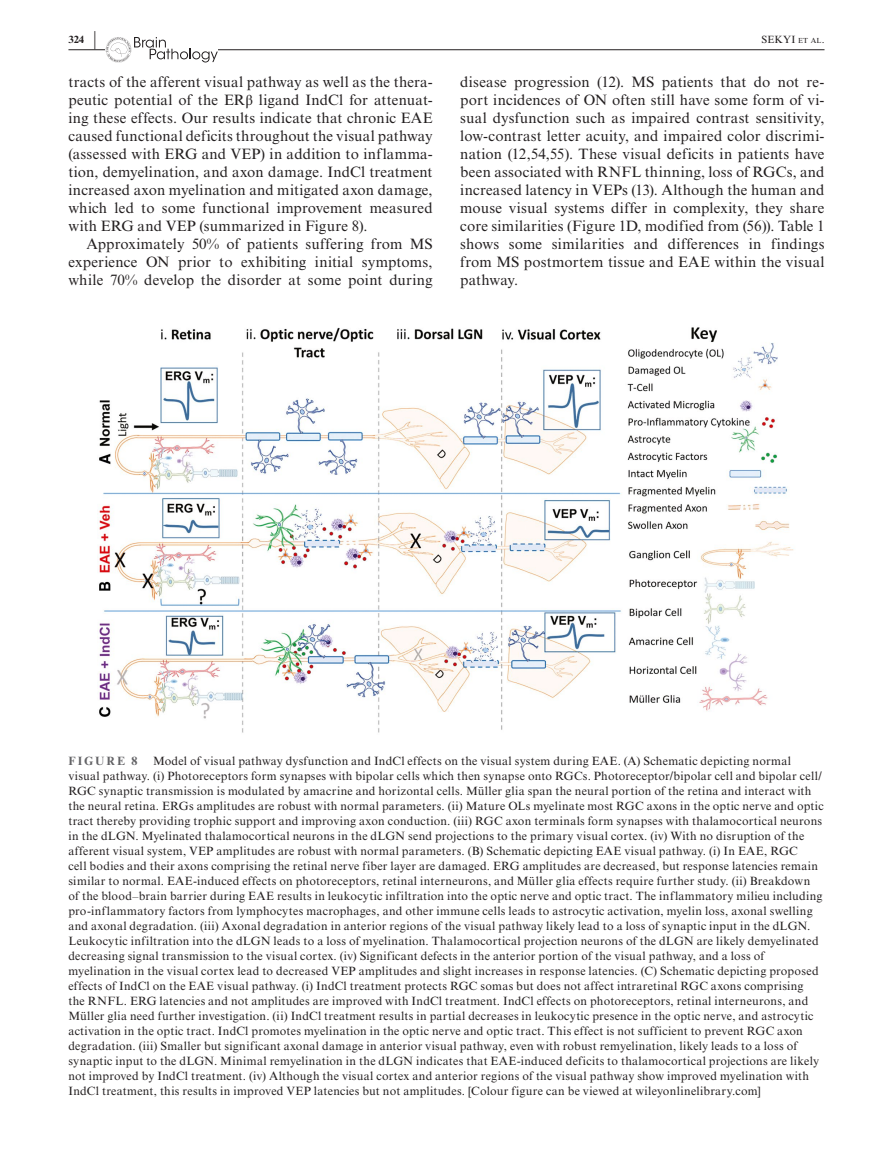
<style>
.page{position:relative;width:893px;height:1174px;background:#fff}
.page>*{position:absolute;margin:0;border:0;box-sizing:border-box;transform-origin:0 0}
.t1{font:15px/18px "Times New Roman MT Std";letter-spacing:.01em;color:#231f20;text-align:justify}
.t2{font:12px/15px "Times New Roman MT Std";letter-spacing:.02em;color:#231f20}
.t3{font:700 12px "Times New Roman MT Std";letter-spacing:.175em;color:#636366}
.t4{font:10.5px "Times New Roman MT Std";color:#231f20}
.t5{font:700 10.5px "Times New Roman MT Std";color:#231f20}
.s1{font-size:20.25px}
.s2{font-size:7.35px}
.s3{font-family:"STIX"}
</style>
<div class="page">
<hr style="left:68px;top:49px;width:756px;height:1px;background:#231f20">
<svg style="left:106px;top:37px;width:112px;height:25px"></svg>
<img style="left:99px;top:327px;width:695px;height:406px">
<p class="t5" style="left:68px;top:33px;width:29px">324 <span class="s1">|</span></p>
<p class="t4" style="left:762px;top:33px;width:64px">SEKYI <span class="s2">et al</span>.</p>
<p class="t1" style="left:68px;top:73px;width:366px">tracts of the afferent visual pathway as well as the thera&shy;peutic potential of the ER<span class="s3">β</span> ligand IndCl for attenuat&shy;ing these effects. Our results indicate that chronic EAE caused functional deficits throughout the visual pathway (assessed with ERG and VEP) in addition to inflamma&shy;tion, demyelination, and axon damage. IndCl treatment increased axon myelination and mitigated axon damage, which led to some functional improvement measured with ERG and VEP (summarized in Figure 8).</p>
<p class="t1" style="left:68px;top:235px;width:366px;text-indent:18px">Approximately 50% of patients suffering from MS experience ON prior to exhibiting initial symptoms, while 70% develop the disorder at some point during</p>
<p class="t1" style="left:460px;top:73px;width:366px">disease progression (12). MS patients that do not re&shy;port incidences of ON often still have some form of vi&shy;sual dysfunction such as impaired contrast sensitivity, low-contrast letter acuity, and impaired color discrimi&shy;nation (12,54,55). These visual deficits in patients have been associated with RNFL thinning, loss of RGCs, and increased latency in VEPs (13). Although the human and mouse visual systems differ in complexity, they share core similarities (Figure 1D, modified from (56)). Table 1 shows some similarities and differences in findings from MS postmortem tissue and EAE within the visual pathway.</p>
<p class="t2" style="left:68px;top:753px;width:757px;text-indent:85px">Model of visual pathway dysfunction and IndCl effects on the visual system during EAE. (A) Schematic depicting normal visual pathway. (i) Photoreceptors form synapses with bipolar cells which then synapse onto RGCs. Photoreceptor/bipolar cell and bipolar cell/ RGC synaptic transmission is modulated by amacrine and horizontal cells. Müller glia span the neural portion of the retina and interact with the neural retina. ERGs amplitudes are robust with normal parameters. (ii) Mature OLs myelinate most RGC axons in the optic nerve and optic tract thereby providing trophic support and improving axon conduction. (iii) RGC axon terminals form synapses with thalamocortical neurons in the dLGN. Myelinated thalamocortical neurons in the dLGN send projections to the primary visual cortex. (iv) With no disruption of the afferent visual system, VEP amplitudes are robust with normal parameters. (B) Schematic depicting EAE visual pathway. (i) In EAE, RGC<br>cell bodies and their axons comprising the retinal nerve fiber layer are damaged. ERG amplitudes are decreased, but response latencies remain similar to normal. EAE-induced effects on photoreceptors, retinal interneurons, and Müller glia effects require further study. (ii) Breakdown of the blood–brain barrier during EAE results in leukocytic infiltration into the optic nerve and optic tract. The inflammatory milieu including pro-inflammatory factors from lymphocytes macrophages, and other immune cells leads to astrocytic activation, myelin loss, axonal swelling and axonal degradation. (iii) Axonal degradation in anterior regions of the visual pathway likely lead to a loss of synaptic input in the dLGN.<br>Leukocytic infiltration into the dLGN leads to a loss of myelination. Thalamocortical projection neurons of the dLGN are likely demyelinated decreasing signal transmission to the visual cortex. (iv) Significant defects in the anterior portion of the visual pathway, and a loss of myelination in the visual cortex lead to decreased VEP amplitudes and slight increases in response latencies. (C) Schematic depicting proposed effects of IndCl on the EAE visual pathway. (i) IndCl treatment protects RGC somas but does not affect intraretinal RGC axons comprising<br>the RNFL. ERG latencies and not amplitudes are improved with IndCl treatment. IndCl effects on photoreceptors, retinal interneurons, and Müller glia need further investigation. (ii) IndCl treatment results in partial decreases in leukocytic presence in the optic nerve, and astrocytic activation in the optic tract. IndCl promotes myelination in the optic nerve and optic tract. This effect is not sufficient to prevent RGC axon degradation. (iii) Smaller but significant axonal damage in anterior visual pathway, even with robust remyelination, likely leads to a loss of synaptic input to the dLGN. Minimal remyelination in the dLGN indicates that EAE-induced deficits to thalamocortical projections are likely not improved by IndCl treatment. (iv) Although the visual cortex and anterior regions of the visual pathway show improved myelination with IndCl treatment, this results in improved VEP latencies but not amplitudes. [Colour figure can be viewed at wileyonlinelibrary.com]</p>
<p class="t3" style="left:68px;top:754px;width:71px">FIGURE 8</p>
</div>
